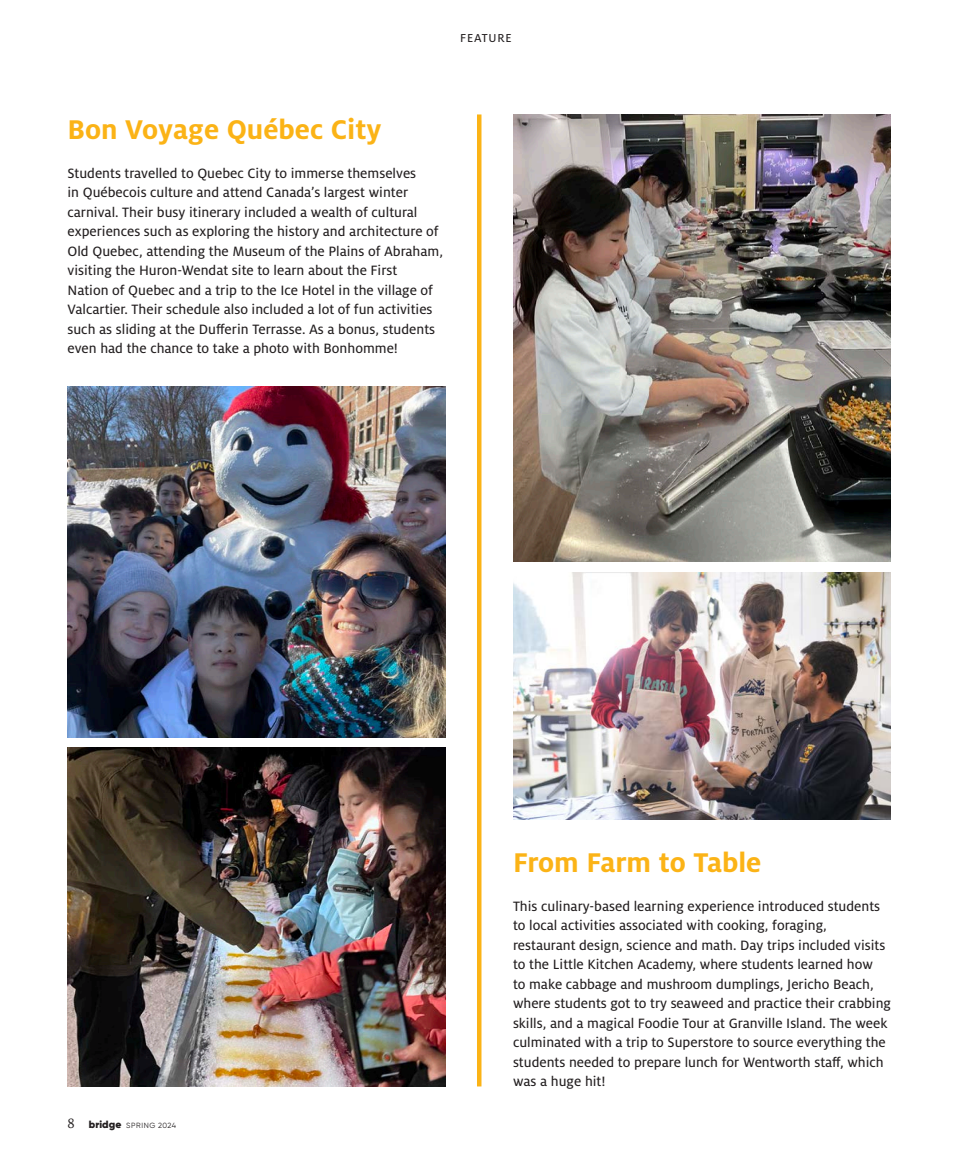
<style>
.page{position:relative;width:972px;height:1161px;background:#fff}
.page>*{position:absolute;margin:0;border:0;box-sizing:border-box;transform-origin:0 0}
.Body_Copy_Sans{font:700 30px "Milo OT";color:#fbb316}
.Body_Copy_Sans-2{font:15px/19.5px "Milo OT Text";color:#231f20}
.t1{font:12.75px "Milo OT Text";letter-spacing:.06em;color:#231f20}
.t2{font:7.5px "Gilroy";letter-spacing:.075em;color:#231f20}
.s1{font-family:"Milo Serif OT";font-size:15px}
.s2{font-weight:900;font-size:10.5px}
</style>
<div class="page">
<hr style="left:477px;top:114px;width:4px;height:972px;background:#fbb316">
<img style="left:68px;top:387px;width:378px;height:350px">
<img style="left:68px;top:748px;width:378px;height:338px">
<img style="left:513px;top:115px;width:378px;height:447px">
<img style="left:513px;top:573px;width:378px;height:247px">
<p class="t1" style="left:460px;top:31px;width:53px">FEATURE</p>
<p class="Body_Copy_Sans" style="left:68px;top:112px;width:316px">Bon Voyage Québec City</p>
<p class="Body_Copy_Sans-2" style="left:68px;top:163px;width:377px">Students travelled to Quebec City to immerse themselves<br>in Québecois culture and attend Canada’s largest winter carnival. Their busy itinerary included a wealth of cultural experiences such as exploring the history and architecture of Old Quebec, attending the Museum of the Plains of Abraham, visiting the Huron-Wendat site to learn about the First<br>Nation of Quebec and a trip to the Ice Hotel in the village of Valcartier. Their schedule also included a lot of fun activities such as sliding at the Dufferin Terrasse. As a bonus, students even had the chance to take a photo with Bonhomme!</p>
<p class="t2" style="left:68px;top:1120px;width:110px"><span class="s1">8</span> <span class="s2">bridge</span> SPRING 2024</p>
<p class="Body_Copy_Sans" style="left:513px;top:845px;width:250px">From Farm to Table</p>
<p class="Body_Copy_Sans-2" style="left:513px;top:896px;width:380px">This culinary-based learning experience introduced students to local activities associated with cooking, foraging, restaurant design, science and math. Day trips included visits to the Little Kitchen Academy, where students learned how<br>to make cabbage and mushroom dumplings, Jericho Beach, where students got to try seaweed and practice their crabbing skills, and a magical Foodie Tour at Granville Island. The week culminated with a trip to Superstore to source everything the students needed to prepare lunch for Wentworth staff, which was a huge hit!</p>
</div>
